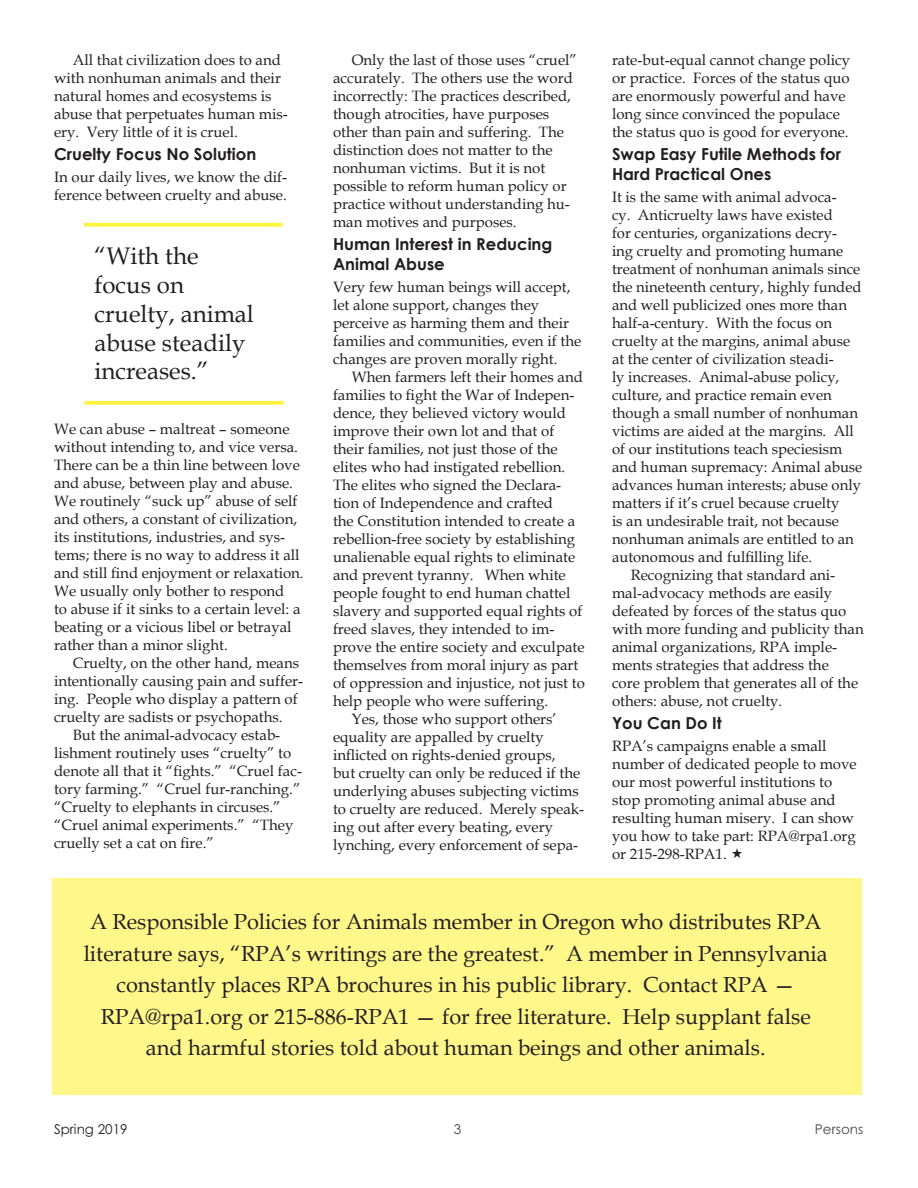
<style>
.page{position:relative;width:918px;height:1188px;background:#fff}
.page>*{position:absolute;margin:0;border:0;box-sizing:border-box;transform-origin:0 0}
.Pull_Quote{font:24px/28.8px "Book Antiqua";color:#231f20}
.Pull_Quote-2{font:21.75px/31.5px "Book Antiqua";color:#231f20;text-align:center}
.t1{font:700 16.5px/19.8px "Century Gothic";color:#231f20}
.t2{font:15px/18px "Book Antiqua";color:#231f20}
.t3{font:13.5px "Century Gothic Pro";color:#231f20}
.t4{font:13.5px "Century Gothic Pro";color:#4c4b4b}
</style>
<div class="page">
<svg style="left:84px;top:223px;width:199px;height:4px"></svg>
<svg style="left:85px;top:401px;width:198px;height:4px"></svg>
<div style="left:52px;top:878px;width:810px;height:217px;background:#fff78a"></div>
<p class="t2" style="left:54px;top:50px;width:235px;text-indent:19px">All that civilization does to and with nonhuman animals and their natural homes and ecosystems is abuse that perpetuates human mis&shy;ery. Very little of it is cruel.</p>
<p class="t1" style="left:54px;top:144px;width:204px">Cruelty Focus No Solution</p>
<p class="t2" style="left:54px;top:167px;width:235px">In our daily lives, we know the dif&shy;ference between cruelty and abuse.</p>
<p class="Pull_Quote" style="left:94px;top:241px;width:161px">“With the focus on cruelty, animal abuse steadily increases.”</p>
<p class="t2" style="left:54px;top:419px;width:251px">We can abuse – maltreat – someone without intending to, and vice versa.<br>There can be a thin line between love and abuse, between play and abuse.<br>We routinely “suck up” abuse of self and others, a constant of civilization, its institutions, industries, and sys&shy;tems; there is no way to address it all and still find enjoyment or relaxation.<br>We usually only bother to respond<br>to abuse if it sinks to a certain level: a beating or a vicious libel or betrayal rather than a minor slight.</p>
<p class="t2" style="left:54px;top:653px;width:251px;text-indent:19px">Cruelty, on the other hand, means intentionally causing pain and suffer&shy;ing. People who display a pattern of cruelty are sadists or psychopaths.</p>
<p class="t2" style="left:54px;top:725px;width:250px;text-indent:19px">But the animal-advocacy estab&shy;lishment routinely uses “cruelty” to denote all that it “fights.” “Cruel fac&shy;tory farming.” “Cruel fur-ranching.” “Cruelty to elephants in circuses.” “Cruel animal experiments.” “They cruelly set a cat on fire.”</p>
<p class="t2" style="left:333px;top:50px;width:246px;text-indent:19px">Only the last of those uses “cruel” accurately. The others use the word incorrectly: The practices described, though atrocities, have purposes other than pain and suffering. The distinction does not matter to the nonhuman victims. But it is not possible to reform human policy or practice without understanding hu&shy;man motives and purposes.</p>
<p class="t1" style="left:333px;top:234px;width:221px">Human Interest in Reducing<br>Animal Abuse</p>
<p class="t2" style="left:333px;top:277px;width:250px">Very few human beings will accept, let alone support, changes they perceive as harming them and their families and communities, even if the changes are proven morally right.</p>
<p class="t2" style="left:333px;top:367px;width:253px;text-indent:19px">When farmers left their homes and families to fight the War of Indepen&shy;dence, they believed victory would improve their own lot and that of their families, not just those of the elites who had instigated rebellion.<br>The elites who signed the Declara&shy;tion of Independence and crafted<br>the Constitution intended to create a rebellion-free society by establishing unalienable equal rights to eliminate and prevent tyranny. When white people fought to end human chattel slavery and supported equal rights of freed slaves, they intended to im&shy;prove the entire society and exculpate themselves from moral injury as part of oppression and injustice, not just to help people who were suffering.</p>
<p class="t2" style="left:333px;top:709px;width:253px;text-indent:19px">Yes, those who support others’ equality are appalled by cruelty inflicted on rights-denied groups,<br>but cruelty can only be reduced if the underlying abuses subjecting victims to cruelty are reduced. Merely speak&shy;ing out after every beating, every lynching, every enforcement of sepa-</p>
<p class="t2" style="left:612px;top:50px;width:240px">rate-but-equal cannot change policy or practice. Forces of the status quo are enormously powerful and have long since convinced the populace the status quo is good for everyone.</p>
<p class="t1" style="left:612px;top:144px;width:231px">Swap Easy Futile Methods for<br>Hard Practical Ones</p>
<p class="t2" style="left:612px;top:187px;width:252px">It is the same with animal advoca-<br>cy. Anticruelty laws have existed<br>for centuries, organizations decry-<br>ing cruelty and promoting humane treatment of nonhuman animals since the nineteenth century, highly funded and well publicized ones more than half-a-century. With the focus on cruelty at the margins, animal abuse at the center of civilization steadi-<br>ly increases. Animal-abuse policy, culture, and practice remain even though a small number of nonhuman victims are aided at the margins. All of our institutions teach speciesism and human supremacy: Animal abuse advances human interests; abuse only matters if it’s cruel because cruelty<br>is an undesirable trait, not because nonhuman animals are entitled to an autonomous and fulfilling life.</p>
<p class="t2" style="left:612px;top:565px;width:253px;text-indent:19px">Recognizing that standard ani&shy;mal-advocacy methods are easily defeated by forces of the status quo with more funding and publicity than animal organizations, RPA imple&shy;ments strategies that address the<br>core problem that generates all of the others: abuse, not cruelty.</p>
<p class="t1" style="left:612px;top:712px;width:111px">You Can Do It</p>
<p class="t2" style="left:612px;top:736px;width:246px">RPA’s campaigns enable a small number of dedicated people to move our most powerful institutions to stop promoting animal abuse and resulting human misery. I can show you how to take part: RPA@rpa1.org or 215-298-RPA1.</p>
<p class="Pull_Quote-2" style="left:84px;top:906px;width:746px">A Responsible Policies for Animals member in Oregon who distributes RPA literature says, “RPA’s writings are the greatest.” A member in Pennsylvania constantly places RPA brochures in his public library. Contact RPA — RPA@rpa1.org or 215-886-RPA1 — for free literature. Help supplant false and harmful stories told about human beings and other animals.</p>
<p class="t3" style="left:54px;top:1121px;width:75px">Spring 2019</p>
<p class="t4" style="left:454px;top:1121px;width:9px">3</p>
<p class="t4" style="left:815px;top:1121px;width:50px">Persons</p>
</div>
